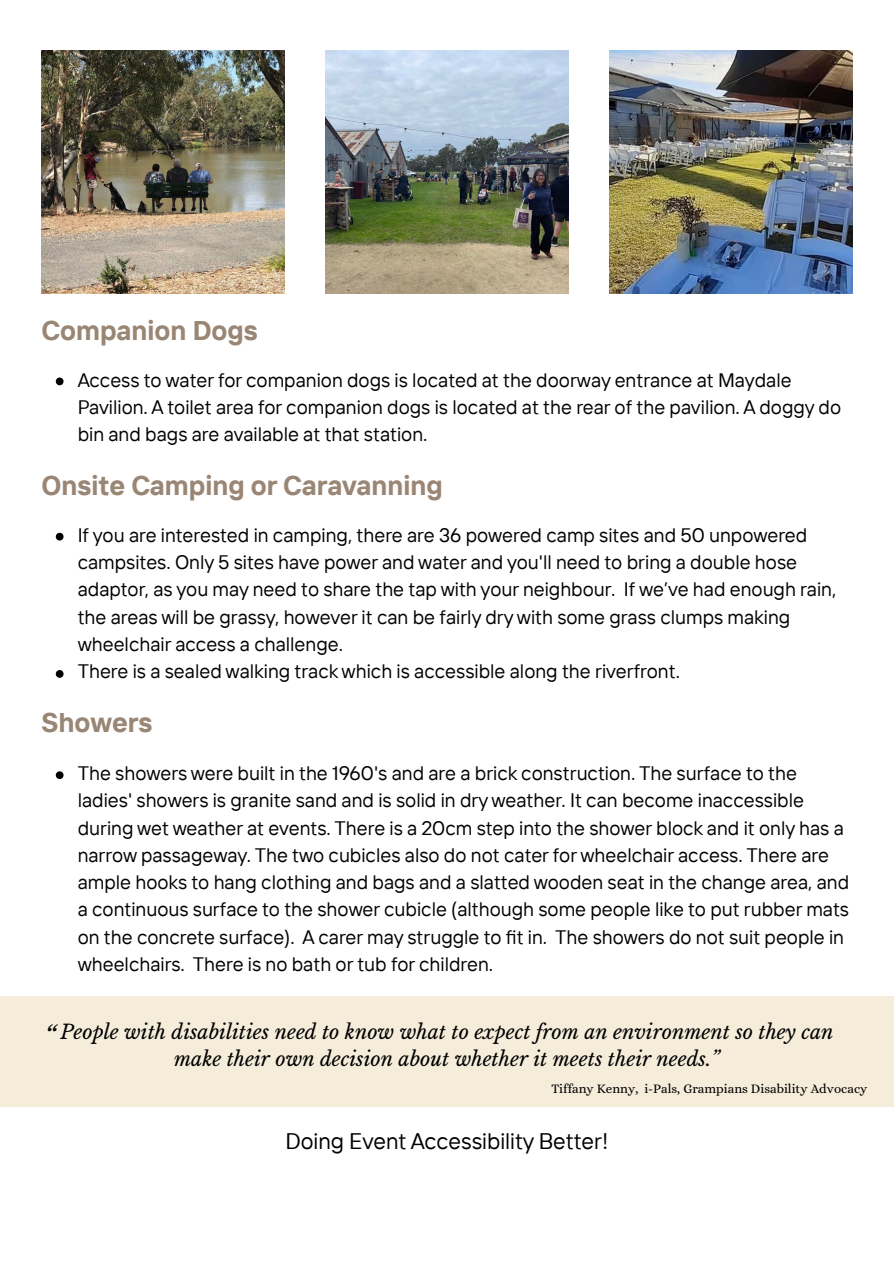
<style>
.page{position:relative;width:894px;height:1263px;background:#fff}
.page>*{position:absolute;margin:0;border:0;box-sizing:border-box;transform-origin:0 0}
.t1{font:700 27px "TT Interphases";color:#998675}
.t2{font:italic 26.1px "Libre Baskerville";color:#000001}
.t3{font:22.5px "TT Interphases";color:#000}
.t4{font:italic 19.65px/27px "Libre Baskerville";color:#000001;text-align:center}
.t5{font:19.5px/27.3px "TT Interphases";color:#000001}
.t6{font:13.05px "Alice";color:#000001}
</style>
<div class="page">
<img style="left:42px;top:51px;width:243px;height:243px">
<img style="left:325px;top:51px;width:243px;height:243px">
<img style="left:609px;top:51px;width:243px;height:243px">
<svg style="left:56px;top:378px;width:7px;height:7px"></svg>
<svg style="left:56px;top:533px;width:7px;height:7px"></svg>
<svg style="left:56px;top:670px;width:7px;height:8px"></svg>
<svg style="left:56px;top:771px;width:7px;height:8px"></svg>
<div style="left:0;top:997px;width:893px;height:110px;background:#f5edda"></div>
<h2 class="t1" style="left:42px;top:313px;width:217px">Companion Dogs</h2>
<p class="t5" style="left:78px;top:366px;width:764px">Access to water for companion dogs is located at the doorway entrance at Maydale<br>Pavilion. A toilet area for companion dogs is located at the rear of the pavilion. A doggy do bin and bags are available at that station.</p>
<h2 class="t1" style="left:42px;top:468px;width:402px">Onsite Camping or Caravanning</h2>
<p class="t5" style="left:78px;top:521px;width:760px">If you are interested in camping, there are 36 powered camp sites and 50 unpowered campsites. Only 5 sites have power and water and you'll need to bring a double hose adaptor, as you may need to share the tap with your neighbour. If we’ve had enough rain, the areas will be grassy, however it can be fairly dry with some grass clumps making wheelchair access a challenge.</p>
<p class="t5" style="left:78px;top:657px;width:603px">There is a sealed walking track which is accessible along the riverfront.</p>
<h2 class="t1" style="left:42px;top:705px;width:112px">Showers</h2>
<p class="t5" style="left:78px;top:759px;width:772px">The showers were built in the 1960's and are a brick construction. The surface to the ladies' showers is granite sand and is solid in dry weather. It can become inaccessible during wet weather at events. There is a 20cm step into the shower block and it only has a narrow passageway. The two cubicles also do not cater for wheelchair access. There are ample hooks to hang clothing and bags and a slatted wooden seat in the change area, and a continuous surface to the shower cubicle (although some people like to put rubber mats on the concrete surface). A carer may struggle to fit in. The showers do not suit people in wheelchairs. There is no bath or tub for children.</p>
<p class="t2" style="left:44px;top:1021px;width:13px">“</p>
<p class="t4" style="left:60px;top:1019px;width:774px">People with disabilities need to know what to expect from an environment so they can make their own decision about whether it meets their needs.”</p>
<p class="t6" style="left:551px;top:1081px;width:317px">Tiffany Kenny, i-Pals, Grampians Disability Advocacy</p>
<p class="t3" style="left:285px;top:1126px;width:324px">Doing Event Accessibility Better!</p>
</div>
